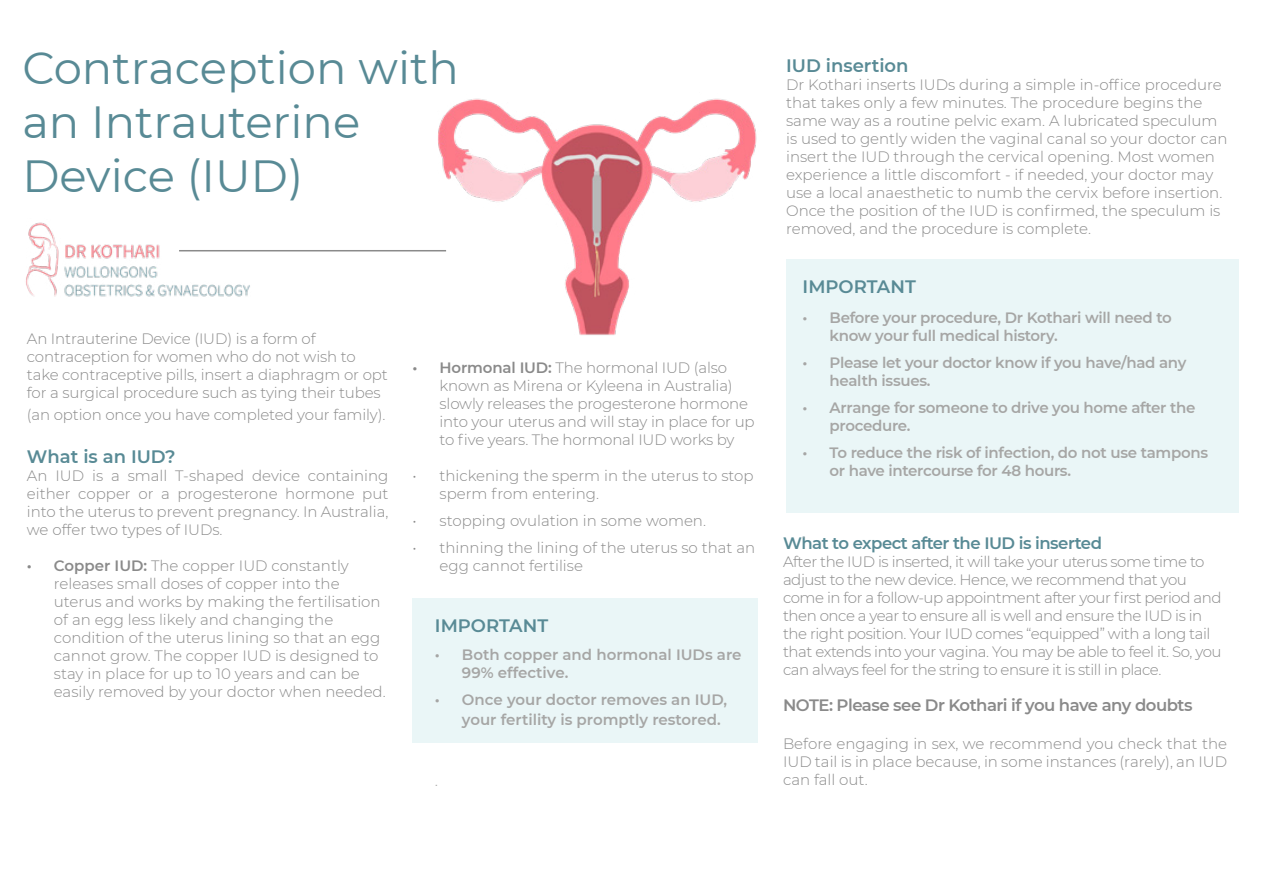
<style>
.page{position:relative;width:1263px;height:893px;background:#fff}
.page>*{position:absolute;margin:0;border:0;box-sizing:border-box;transform-origin:0 0}
.t1{font:45px/54px "Montserrat";color:#588a95}
.t2{font:600 18px "Montserrat";color:#588a95}
.t3{font:600 16.5px "Montserrat";letter-spacing:-.03em;color:#8a8a8a}
.t4{font:600 16.5px "Montserrat";letter-spacing:-.03em;color:#588a95}
.t5{font:300 16.5px "Montserrat";color:#a6a6a5}
.t6{font:300 15px/18px "Montserrat";letter-spacing:-.01em;color:#8a8a8a}
.t7{font:300 15px/18px "Montserrat";letter-spacing:-.03em;color:#8a8a8a}
.t8{font:600 15px/18px "Montserrat";letter-spacing:-.02em;color:#a6a6a5}
.t9{font:600 15px/18px "Montserrat";color:#a6a6a5}
.s1{font-weight:600}
</style>
<div class="page">
<img style="left:411px;top:98px;width:346px;height:237px">
<div style="left:412px;top:598px;width:346px;height:145px;background:#eaf6f7"></div>
<hr style="left:179px;top:250px;width:267px;height:1px;background:#8a8a8a">
<img style="left:26px;top:222px;width:230px;height:75px">
<div style="left:786px;top:260px;width:453px;height:253px;background:#eaf6f7"></div>
<h1 class="t1" style="left:22px;top:39px;width:438px">Contraception with an Intrauterine<br>Device (IUD)</h1>
<p class="t6" style="left:27px;top:329px;width:362px">An Intrauterine Device (IUD) is a form of contraception for women who do not wish to take contraceptive pills, insert a diaphragm or opt for a surgical procedure such as tying their tubes</p>
<p class="t6" style="left:27px;top:405px;width:360px">(an option once you have completed your family).</p>
<p class="t2" style="left:27px;top:444px;width:150px">What is an IUD?</p>
<p class="t6" style="left:27px;top:466px;width:363px;text-align:justify">An IUD is a small T-shaped device containing either copper or a progesterone hormone put into the uterus to prevent pregnancy. In Australia, we offer two types of IUDs.</p>
<p class="t6" style="left:54px;top:556px;width:333px;text-indent:-27px"><span class="s1">• Copper IUD:</span> The copper IUD constantly releases small doses of copper into the uterus and works by making the fertilisation of an egg less likely and changing the condition of the uterus lining so that an egg cannot grow. The copper IUD is designed to stay in place for up to 10 years and can be easily removed by your doctor when needed.</p>
<p class="t6" style="left:440px;top:358px;width:317px;text-indent:-27px"><span class="s1">• Hormonal IUD:</span> The hormonal IUD (also known as Mirena or Kyleena in Australia) slowly releases the progesterone hormone into your uterus and will stay in place for up to five years. The hormonal IUD works by</p>
<p class="t6" style="left:440px;top:466px;width:316px;text-indent:-27px">• thickening the sperm in the uterus to stop sperm from entering.</p>
<p class="t6" style="left:412px;top:511px;width:295px">• stopping ovulation in some women.</p>
<p class="t6" style="left:440px;top:538px;width:317px;text-indent:-27px">• thinning the lining of the uterus so that an egg cannot fertilise</p>
<p class="t2" style="left:435px;top:613px;width:115px">IMPORTANT</p>
<p class="t9" style="left:462px;top:645px;width:281px;text-indent:-27px">• Both copper and hormonal IUDs are<br>99% effective.</p>
<p class="t9" style="left:462px;top:689px;width:267px;line-height:19.8px;text-indent:-27px">• Once your doctor removes an IUD, your fertility is promptly restored.</p>
<p class="t5" style="left:435px;top:769px;width:5px">.</p>
<p class="t2" style="left:786px;top:53px;width:124px">IUD insertion</p>
<p class="t6" style="left:786px;top:76px;width:443px">Dr Kothari inserts IUDs during a simple in-office procedure that takes only a few minutes. The procedure begins the same way as a routine pelvic exam. A lubricated speculum is used to gently widen the vaginal canal so your doctor can insert the IUD through the cervical opening. Most women experience a little discomfort - if needed, your doctor may use a local anaesthetic to numb the cervix before insertion.<br>Once the position of the IUD is confirmed, the speculum is removed, and the procedure is complete.</p>
<p class="t2" style="left:802px;top:274px;width:115px">IMPORTANT</p>
<p class="t8" style="left:830px;top:308px;width:344px;text-indent:-27px">• Before your procedure, Dr Kothari will need to know your full medical history.</p>
<p class="t8" style="left:830px;top:353px;width:358px;text-indent:-27px">• Please let your doctor know if you have/had any health issues.</p>
<p class="t8" style="left:830px;top:398px;width:367px;text-indent:-27px">• Arrange for someone to drive you home after the procedure.</p>
<p class="t8" style="left:830px;top:443px;width:380px;text-indent:-27px">• To reduce the risk of infection, do not use tampons or have intercourse for 48 hours.</p>
<p class="t5" style="left:802px;top:521px;width:5px">.</p>
<p class="t4" style="left:783px;top:532px;width:320px">What to expect after the IUD is inserted</p>
<p class="t7" style="left:783px;top:553px;width:440px">After the IUD is inserted, it will take your uterus some time to adjust to the new device. Hence, we recommend that you come in for a follow-up appointment after your first period and then once a year to ensure all is well and ensure the IUD is in the right position. Your IUD comes “equipped” with a long tail that extends into your vagina. You may be able to feel it. So, you can always feel for the string to ensure it is still in place.</p>
<p class="t3" style="left:783px;top:694px;width:411px">NOTE: Please see Dr Kothari if you have any doubts</p>
<p class="t6" style="left:783px;top:734px;width:446px;text-align:justify">Before engaging in sex, we recommend you check that the IUD tail is in place because, in some instances (rarely), an IUD can fall out.</p>
</div>
